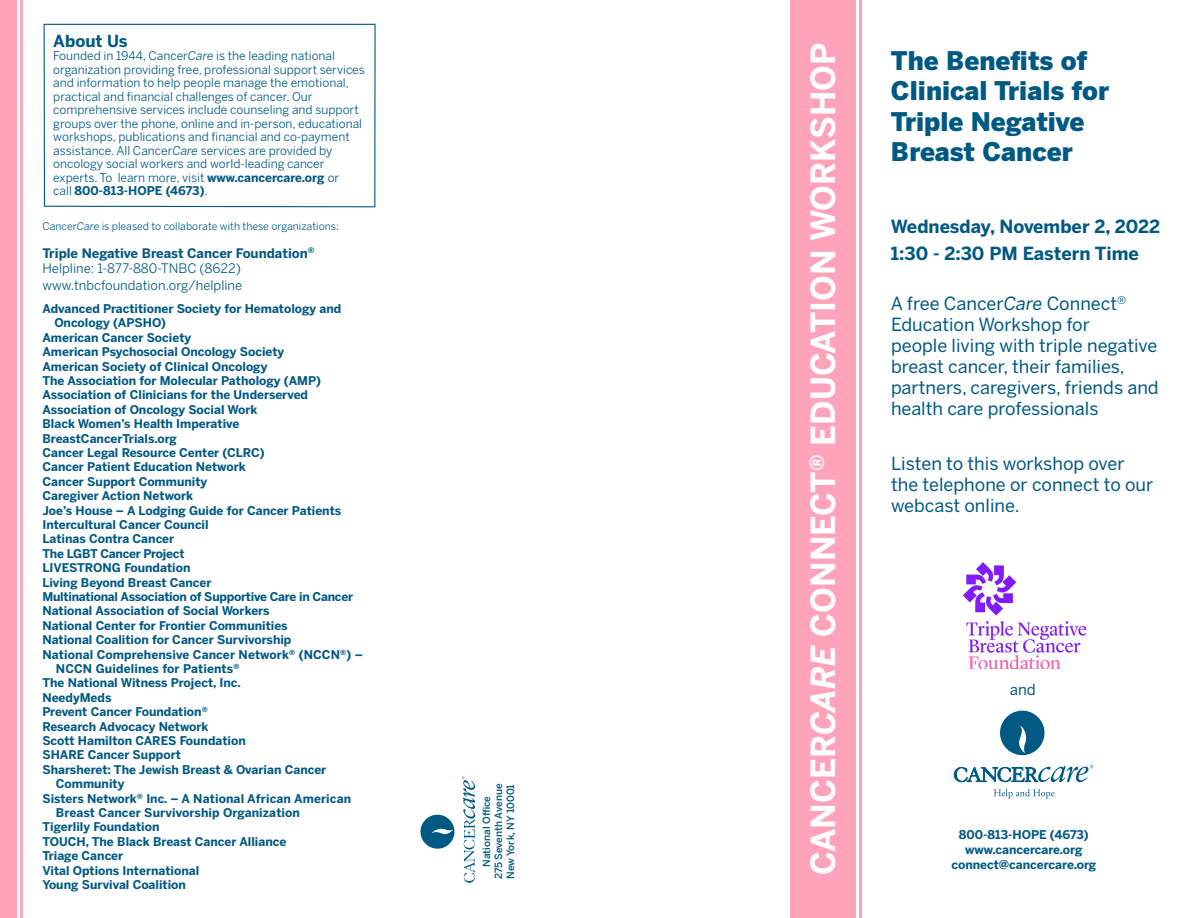
<style>
.page{position:relative;width:1188px;height:918px;background:#fff}
.page>*{position:absolute;margin:0;border:0;box-sizing:border-box;transform-origin:0 0}
.t1{font:700 33px "Benton Sans";color:#fff}
.About_Cancer_Care_Re{font:900 25.5px/30.6px "Benton Sans";color:#005983}
.t2{font:18px/21px "Benton Sans";color:#005983}
.t3{font:700 18px/27px "Benton Sans";color:#005983}
.t4{font:700 16.5px "Benton Sans";color:#005983}
.t5{font:15px "Benton Sans";color:#005983}
.About_Cancer_Care_Re-2{font:13.05px/15.9px "Benton Sans";color:#005983}
.Collaborating_Orgs_w{font:700 12px/14.4px "Benton Sans";color:#005983}
.t6{font:12px/13.5px "Benton Sans";color:#005983}
.About_Cancer_Care_Se{font:700 12px/14.4px "Benton Sans";color:#005983}
.Collaborating_Orgs_w-2{font:700 12px "Benton Sans";letter-spacing:-.02em;color:#005983}
.About_Cancer_Care_Re-3{font:700 12px "Benton Sans";color:#005983}
.t7{font:10.5px "Benton Sans";color:#005983}
.t8{font:500 10.05px "Benton Sans";color:#005983}
.s1{font-style:italic}
.s2{font-weight:700}
</style>
<div class="page">
<svg style="left:420px;top:814px;width:35px;height:35px"></svg>
<svg style="left:462px;top:776px;width:13px;height:107px"></svg>
<svg style="left:43px;top:23px;width:333px;height:185px"></svg>
<div style="left:790px;top:0;width:66px;height:918px;background:#ffa3bb"></div>
<hr style="left:859px;top:0;width:3px;height:918px;background:#ffa3bb">
<hr style="left:20px;top:0;width:3px;height:918px;background:#ffa3bb">
<div style="left:0;top:0;width:16px;height:918px;background:#ffa3bb"></div>
<svg style="left:1000px;top:710px;width:45px;height:46px"></svg>
<svg style="left:954px;top:765px;width:140px;height:17px"></svg>
<svg style="left:994px;top:789px;width:61px;height:10px"></svg>
<img style="left:963px;top:563px;width:124px;height:106px">
<p class="t4" style="left:53px;top:31px;width:76px">About Us</p>
<p class="t6" style="left:53px;top:49px;width:313px">Founded in 1944, Cancer<span class="s1">Care</span> is the leading national organization providing free, professional support services and information to help people manage the emotional, practical and financial challenges of cancer. Our comprehensive services include counseling and support groups over the phone, online and in-person, educational workshops, publications and financial and co-payment assistance. All Cancer<span class="s1">Care</span> services are provided by oncology social workers and world-leading cancer experts. To learn more, visit <span class="s2">www.cancercare.org</span> or<br>call <span class="s2">800-813-HOPE (4673)</span>.</p>
<p class="t1" style="left:803px;top:875px;width:834px;rotate:-90deg">CANCER<span class="s1">CARE</span> CONNECT<sup>®</sup> EDUCATION WORKSHOP</p>
<p class="t7" style="left:42px;top:220px;width:298px">Cancer<span class="s1">Care</span> is pleased to collaborate with these organizations:</p>
<p class="About_Cancer_Care_Re-2" style="left:42px;top:245px;width:274px"><span class="s2">Triple Negative Breast Cancer Foundation</span><sup>®<br></sup>Helpline: 1-877-880-TNBC (8622) www.tnbcfoundation.org/helpline</p>
<p class="About_Cancer_Care_Se" style="left:54px;top:301px;width:288px;text-indent:-12px">Advanced Practitioner Society for Hematology and<br>Oncology (APSHO)</p>
<p class="Collaborating_Orgs_w" style="left:42px;top:330px;width:150px">American Cancer Society</p>
<p class="Collaborating_Orgs_w" style="left:42px;top:344px;width:243px">American Psychosocial Oncology Society</p>
<p class="Collaborating_Orgs_w" style="left:42px;top:359px;width:227px">American Society of Clinical Oncology</p>
<p class="About_Cancer_Care_Se" style="left:42px;top:373px;width:280px">The Association for Molecular Pathology (AMP)</p>
<p class="Collaborating_Orgs_w" style="left:42px;top:388px;width:267px">Association of Clinicians for the Underserved</p>
<p class="Collaborating_Orgs_w" style="left:42px;top:402px;width:217px">Association of Oncology Social Work</p>
<p class="Collaborating_Orgs_w" style="left:42px;top:416px;width:198px">Black Women’s Health Imperative</p>
<p class="Collaborating_Orgs_w" style="left:42px;top:431px;width:136px">BreastCancerTrials.org</p>
<p class="Collaborating_Orgs_w" style="left:42px;top:445px;width:224px">Cancer Legal Resource Center (CLRC)</p>
<p class="Collaborating_Orgs_w" style="left:42px;top:460px;width:205px">Cancer Patient Education Network</p>
<p class="Collaborating_Orgs_w" style="left:42px;top:474px;width:166px">Cancer Support Community</p>
<p class="Collaborating_Orgs_w" style="left:42px;top:488px;width:152px">Caregiver Action Network</p>
<p class="Collaborating_Orgs_w" style="left:42px;top:503px;width:300px">Joe’s House – A Lodging Guide for Cancer Patients</p>
<p class="About_Cancer_Care_Re-3" style="left:42px;top:517px;width:168px">Intercultural Cancer Council</p>
<p class="Collaborating_Orgs_w" style="left:42px;top:532px;width:133px">Latinas Contra Cancer</p>
<p class="Collaborating_Orgs_w-2" style="left:42px;top:546px;width:144px">The LGBT Cancer Project</p>
<p class="Collaborating_Orgs_w" style="left:42px;top:560px;width:150px">LIVESTRONG Foundation</p>
<p class="Collaborating_Orgs_w" style="left:42px;top:575px;width:171px">Living Beyond Breast Cancer</p>
<p class="Collaborating_Orgs_w-2" style="left:42px;top:589px;width:312px">Multinational Association of Supportive Care in Cancer</p>
<p class="Collaborating_Orgs_w" style="left:42px;top:604px;width:229px">National Association of Social Workers</p>
<p class="Collaborating_Orgs_w" style="left:42px;top:618px;width:247px">National Center for Frontier Communities</p>
<p class="Collaborating_Orgs_w" style="left:42px;top:632px;width:251px">National Coalition for Cancer Survivorship</p>
<p class="Collaborating_Orgs_w" style="left:56px;top:647px;width:308px;text-indent:-13px">National Comprehensive Cancer Network<sup>®</sup> (NCCN<sup>®</sup>) –<br>NCCN Guidelines for Patients<sup>®</sup></p>
<p class="Collaborating_Orgs_w" style="left:42px;top:676px;width:200px">The National Witness Project, Inc.</p>
<p class="Collaborating_Orgs_w" style="left:42px;top:690px;width:71px">NeedyMeds</p>
<p class="About_Cancer_Care_Re-3" style="left:42px;top:705px;width:167px">Prevent Cancer Foundation<sup>®</sup></p>
<p class="Collaborating_Orgs_w" style="left:42px;top:719px;width:168px">Research Advocacy Network</p>
<p class="Collaborating_Orgs_w" style="left:42px;top:733px;width:205px">Scott Hamilton CARES Foundation</p>
<p class="Collaborating_Orgs_w" style="left:42px;top:748px;width:140px">SHARE Cancer Support</p>
<p class="Collaborating_Orgs_w" style="left:56px;top:762px;width:272px;text-indent:-13px">Sharsheret: The Jewish Breast &amp; Ovarian Cancer<br>Community</p>
<p class="Collaborating_Orgs_w" style="left:56px;top:791px;width:297px;text-indent:-13px">Sisters Network<sup>®</sup> Inc. – A National African American<br>Breast Cancer Survivorship Organization</p>
<p class="Collaborating_Orgs_w" style="left:42px;top:820px;width:119px">Tigerlily Foundation</p>
<p class="Collaborating_Orgs_w" style="left:42px;top:834px;width:245px">TOUCH, The Black Breast Cancer Alliance</p>
<p class="Collaborating_Orgs_w" style="left:42px;top:848px;width:82px">Triage Cancer</p>
<p class="Collaborating_Orgs_w" style="left:42px;top:863px;width:158px">Vital Options International</p>
<p class="Collaborating_Orgs_w" style="left:42px;top:877px;width:145px">Young Survival Coalition</p>
<p class="t8" style="left:493px;top:879px;width:97px;rotate:-90deg">275 Seventh Avenue</p>
<p class="t8" style="left:505px;top:879px;width:96px;rotate:-90deg">New York, NY 10001</p>
<p class="t8" style="left:481px;top:867px;width:72px;rotate:-90deg">National Office</p>
<p class="About_Cancer_Care_Re" style="left:891px;top:45px;width:220px">The Benefits of<br>Clinical Trials for<br>Triple Negative<br>Breast Cancer</p>
<p class="t3" style="left:891px;top:213px;width:271px">Wednesday, November 2, 2022<br>1:30 - 2:30 PM Eastern Time</p>
<p class="t2" style="left:891px;top:293px;width:269px">A free Cancer<span class="s1">Care</span> Connect<sup>®<br></sup>Education Workshop for<br>people living with triple negative breast cancer, their families, partners, caregivers, friends and health care professionals</p>
<p class="t2" style="left:891px;top:452px;width:264px">Listen to this workshop over the telephone or connect to our webcast online.</p>
<p class="t5" style="left:1010px;top:681px;width:28px">and</p>
<p class="Collaborating_Orgs_w" style="left:959px;top:828px;width:131px">800-813-HOPE (4673)</p>
<p class="Collaborating_Orgs_w" style="left:965px;top:843px;width:119px">www.cancercare.org</p>
<p class="Collaborating_Orgs_w" style="left:951px;top:858px;width:146px">connect@cancercare.org</p>
</div>
